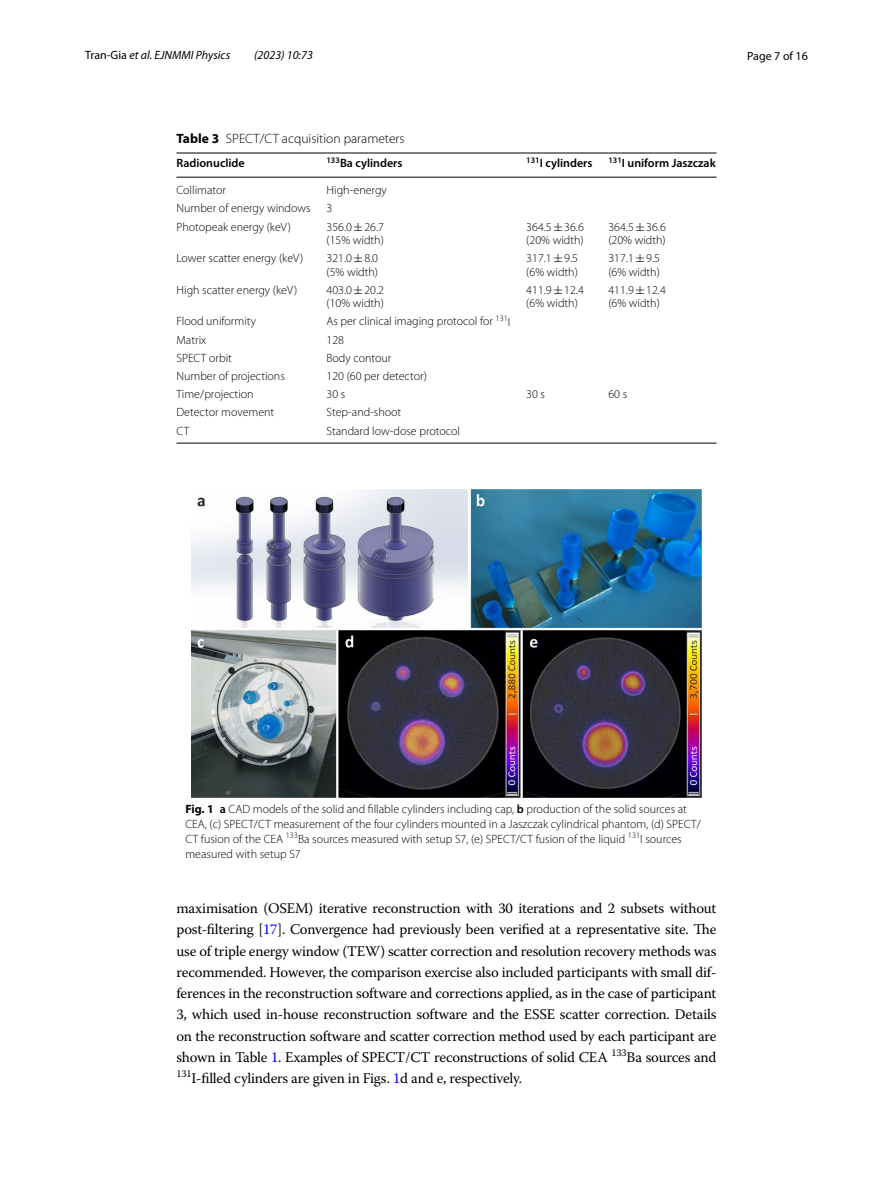
<style>
.page{position:relative;width:893px;height:1187px;background:#fff}
.page>*{position:absolute;margin:0;border:0;box-sizing:border-box;transform-origin:0 0}
.t1{font:14.7px/21.1px "Warnock Pro";letter-spacing:-.015em;color:#000;text-align:justify}
.t2{font:300 13.5px "Myriad Pro";color:#000}
.t3{font:300 12px/13.5px "Myriad Pro";color:#000}
.t4{font:600 12px "Myriad Pro";color:#000}
.t5{font:italic 12px "Myriad Pro";color:#000}
.t6{font:12px "Myriad Pro";color:#000}
.s1{font-style:normal}
.s2{font-weight:700}
.s3{font-family:"MTSY";font-weight:400}
.s4{font-weight:600}
.s5{color:#00f}
</style>
<div class="page">
<hr style="left:176px;top:153px;width:150px;height:1px;background:#000">
<hr style="left:176px;top:177px;width:150px;height:1px;background:#000">
<hr style="left:326px;top:153px;width:200px;height:1px;background:#000">
<hr style="left:326px;top:177px;width:200px;height:1px;background:#000">
<hr style="left:526px;top:153px;width:82px;height:1px;background:#000">
<hr style="left:526px;top:177px;width:82px;height:1px;background:#000">
<hr style="left:608px;top:153px;width:108px;height:1px;background:#000">
<hr style="left:608px;top:177px;width:108px;height:1px;background:#000">
<hr style="left:176px;top:443px;width:150px;height:1px;background:#000">
<hr style="left:326px;top:443px;width:200px;height:1px;background:#000">
<hr style="left:526px;top:443px;width:82px;height:1px;background:#000">
<hr style="left:608px;top:443px;width:108px;height:1px;background:#000">
<img style="left:191px;top:489px;width:511px;height:308px">
<p class="t5" style="left:85px;top:48px;width:147px"><span class="s1">Tran‑Gia</span> et al. EJNMMI Physics</p>
<p class="t5" style="left:254px;top:48px;width:60px">(2023) 10:73</p>
<p class="t6" style="left:747px;top:48px;width:62px">Page 7 of 16</p>
<p class="t2" style="left:176px;top:131px;width:230px"><span class="s2">Table 3</span> SPECT/CT acquisition parameters</p>
<p class="t4" style="left:176px;top:156px;width:70px">Radionuclide</p>
<p class="t4" style="left:326px;top:156px;width:78px"><sup>133</sup>Ba cylinders</p>
<p class="t4" style="left:526px;top:156px;width:68px"><sup>131</sup>I cylinders</p>
<p class="t4" style="left:608px;top:156px;width:109px"><sup>131</sup>I uniform Jaszczak</p>
<p class="t3" style="left:176px;top:184px;width:51px">Collimator</p>
<p class="t3" style="left:326px;top:184px;width:62px">High-energy</p>
<p class="t3" style="left:176px;top:202px;width:136px">Number of energy windows</p>
<p class="t3" style="left:326px;top:202px;width:7px">3</p>
<p class="t3" style="left:176px;top:220px;width:116px">Photopeak energy (keV)</p>
<p class="t3" style="left:326px;top:220px;width:59px">356.0<span class="s3">±</span>26.7 (15% width)</p>
<p class="t3" style="left:526px;top:220px;width:59px">364.5<span class="s3">±</span>36.6 (20% width)</p>
<p class="t3" style="left:608px;top:220px;width:59px">364.5<span class="s3">±</span>36.6 (20% width)</p>
<p class="t3" style="left:176px;top:251px;width:128px">Lower scatter energy (keV)</p>
<p class="t3" style="left:326px;top:251px;width:53px">321.0<span class="s3">±</span>8.0 (5% width)</p>
<p class="t3" style="left:526px;top:251px;width:53px">317.1<span class="s3">±</span>9.5 (6% width)</p>
<p class="t3" style="left:608px;top:251px;width:53px">317.1<span class="s3">±</span>9.5 (6% width)</p>
<p class="t3" style="left:176px;top:283px;width:122px">High scatter energy (keV)</p>
<p class="t3" style="left:326px;top:283px;width:59px">403.0<span class="s3">±</span>20.2 (10% width)</p>
<p class="t3" style="left:526px;top:283px;width:59px">411.9<span class="s3">±</span>12.4 (6% width)</p>
<p class="t3" style="left:608px;top:283px;width:59px">411.9<span class="s3">±</span>12.4 (6% width)</p>
<p class="t3" style="left:176px;top:315px;width:81px">Flood uniformity</p>
<p class="t3" style="left:326px;top:315px;width:185px">As per clinical imaging protocol for <sup>131</sup>I</p>
<p class="t3" style="left:176px;top:333px;width:31px">Matrix</p>
<p class="t3" style="left:326px;top:333px;width:19px">128</p>
<p class="t3" style="left:176px;top:351px;width:57px">SPECT orbit</p>
<p class="t3" style="left:326px;top:351px;width:66px">Body contour</p>
<p class="t3" style="left:176px;top:369px;width:110px">Number of projections</p>
<p class="t3" style="left:326px;top:369px;width:102px">120 (60 per detector)</p>
<p class="t3" style="left:176px;top:387px;width:79px">Time/projection</p>
<p class="t3" style="left:326px;top:387px;width:20px">30 s</p>
<p class="t3" style="left:526px;top:387px;width:20px">30 s</p>
<p class="t3" style="left:608px;top:387px;width:20px">60 s</p>
<p class="t3" style="left:176px;top:406px;width:99px">Detector movement</p>
<p class="t3" style="left:326px;top:406px;width:76px">Step-and-shoot</p>
<p class="t3" style="left:176px;top:424px;width:14px">CT</p>
<p class="t3" style="left:326px;top:424px;width:135px">Standard low-dose protocol</p>
<p class="t3" style="left:185px;top:801px;width:517px;line-height:15px"><span class="s2">Fig. 1</span> <span class="s4">a</span> CAD models of the solid and fillable cylinders including cap, <span class="s4">b</span> production of the solid sources at CEA, (c) SPECT/CT measurement of the four cylinders mounted in a Jaszczak cylindrical phantom, (d) SPECT/ CT fusion of the CEA <sup>133</sup>Ba sources measured with setup S7, (e) SPECT/CT fusion of the liquid <sup>131</sup>I sources measured with setup S7</p>
<p class="t1" style="left:176px;top:897px;width:542px">maximisation (OSEM) iterative reconstruction with 30 iterations and 2 subsets without post-filtering [<span class="s5">17</span>]. Convergence had previously been verified at a representative site. The use of triple energy window (TEW) scatter correction and resolution recovery methods was recommended. However, the comparison exercise also included participants with small dif&shy;ferences in the reconstruction software and corrections applied, as in the case of participant 3, which used in-house reconstruction software and the ESSE scatter correction. Details on the reconstruction software and scatter correction method used by each participant are shown in Table <span class="s5">1</span>. Examples of SPECT/CT reconstructions of solid CEA <sup>133</sup>Ba sources and <sup>131</sup>I-filled cylinders are given in Figs. <span class="s5">1</span>d and e, respectively.</p>
</div>
